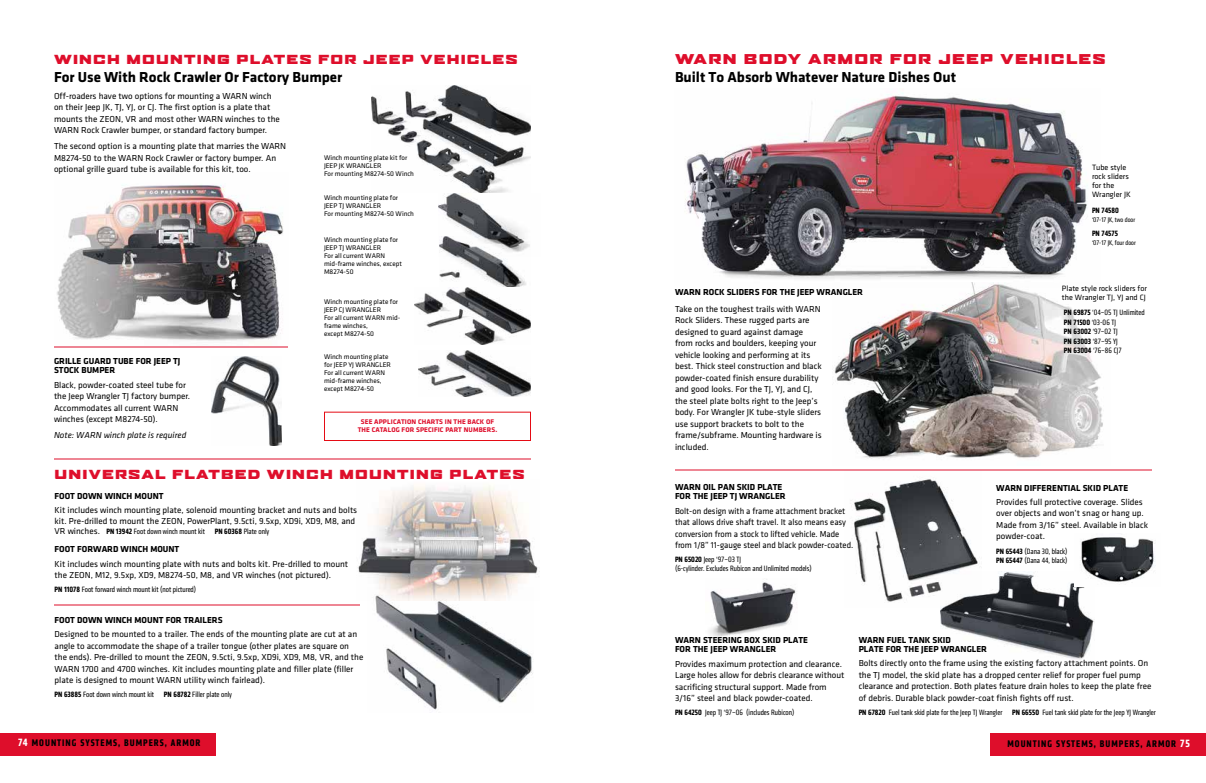
<style>
.page{position:relative;width:1206px;height:783px;background:#fff}
.page>*{position:absolute;margin:0;border:0;box-sizing:border-box;transform-origin:0 0}
.t1{font:700 15px "Klavika Basic";color:#000}
.t2{font:900 expanded 13px "Agency FB";letter-spacing:.1em;color:#de0e2b}
.t3{font:900 expanded 12px "Agency FB";letter-spacing:.1em;color:#de0e2b}
.t4{font:700 10px "Klavika Condensed";letter-spacing:.1em;color:#000}
.t5{font:9px/11.5px "Klavika Basic";color:#000}
.t6{font:700 9px/9px "Klavika Basic";color:#000}
.t7{font:9px/11.5px "Klavika Basic";color:#000;scale:.95 1}
.t8{font:italic 9px "Klavika Basic";color:#000}
.t9{font:8px/9.6px "Klavika Condensed";color:#000}
.t10{font:8px/9px "Klavika Basic";color:#000}
.t11{font:700 8px "Klavika Condensed";color:#000}
.t12{font:7px/8px "Klavika Basic";color:#000}
.t13{font:700 7px/8.4px "Klavika Basic";letter-spacing:.02em;color:#de0e2b;text-align:center}
.t14{font:7px "Klavika Condensed";color:#000}
.s1{font-family:"Klavika Basic";font-size:9px}
.s2{font-weight:700}
.s3{font-size:11px;color:#fff}
</style>
<div class="page">
<div style="left:0;top:733px;width:216px;height:22px;background:#de0e2b"></div>
<div style="left:990px;top:733px;width:216px;height:22px;background:#de0e2b"></div>
<img style="left:212px;top:357px;width:69px;height:89px">
<img style="left:414px;top:288px;width:116px;height:57px">
<img style="left:418px;top:351px;width:112px;height:46px">
<img style="left:439px;top:257px;width:87px;height:30px">
<img style="left:439px;top:193px;width:91px;height:64px">
<img style="left:371px;top:86px;width:159px;height:107px">
<img style="left:54px;top:184px;width:234px;height:163px">
<img style="left:358px;top:485px;width:182px;height:102px">
<img style="left:375px;top:587px;width:158px;height:123px">
<img style="left:685px;top:93px;width:403px;height:186px">
<img style="left:851px;top:479px;width:127px;height:123px">
<img style="left:941px;top:571px;width:153px;height:89px">
<img style="left:709px;top:579px;width:87px;height:58px">
<img style="left:1075px;top:537px;width:81px;height:50px">
<img style="left:834px;top:282px;width:269px;height:177px">
<hr style="left:675px;top:470px;width:477px;height:1px;background:#de0e2b">
<hr style="left:54px;top:605px;width:306px;height:1px;background:#de0e2b">
<hr style="left:54px;top:459px;width:477px;height:1px;background:#de0e2b">
<hr style="left:54px;top:347px;width:234px;height:1px;background:#de0e2b">
<div style="left:324px;top:412px;width:207px;height:29px;border:1px solid #e50b14"></div>
<h3 class="t3" style="left:54px;top:52px;width:465px">WINCH MOUNTING PLATES FOR JEEP VEHICLES</h3>
<h1 class="t1" style="left:54px;top:66px;width:290px">For Use With Rock Crawler Or Factory Bumper</h1>
<p class="t5" style="left:54px;top:90px;width:227px">Off-roaders have two options for mounting a WARN winch on their Jeep JK, TJ, YJ, or CJ. The first option is a plate that mounts the ZEON, VR and most other WARN winches to the WARN Rock Crawler bumper, or standard factory bumper.</p>
<p class="t5" style="left:54px;top:140px;width:234px">The second option is a mounting plate that marries the WARN<br>M8274-50 to the WARN Rock Crawler or factory bumper. An optional grille guard tube is available for this kit, too.</p>
<p class="t6" style="left:54px;top:356px;width:128px">GRILLE GUARD TUBE FOR JEEP TJ<br>STOCK BUMPER</p>
<p class="t5" style="left:54px;top:379px;width:138px">Black, powder-coated steel tube for the Jeep Wrangler TJ factory bumper.<br>Accommodates all current WARN winches (except M8274-50).</p>
<p class="t8" style="left:54px;top:429px;width:134px">Note: WARN winch plate is required</p>
<p class="t12" style="left:324px;top:153px;width:92px">Winch mounting plate kit for<br>JEEP JK WRANGLER<br>For mounting M8274-50 Winch</p>
<p class="t12" style="left:324px;top:194px;width:92px">Winch mounting plate for<br>JEEP TJ WRANGLER<br>For mounting M8274-50 Winch</p>
<p class="t12" style="left:324px;top:235px;width:80px">Winch mounting plate for<br>JEEP TJ WRANGLER<br>For all current WARN mid-frame winches, except<br>M8274-50</p>
<p class="t12" style="left:324px;top:297px;width:78px">Winch mounting plate for<br>JEEP CJ WRANGLER<br>For all current WARN mid&shy;frame winches,<br>except M8274-50</p>
<p class="t12" style="left:324px;top:352px;width:69px">Winch mounting plate for JEEP YJ WRANGLER<br>For all current WARN mid-frame winches, except M8274-50</p>
<p class="t13" style="left:358px;top:417px;width:141px">SEE APPLICATION CHARTS IN THE BACK OF<br>THE CATALOG FOR SPECIFIC PART NUMBERS.</p>
<h3 class="t3" style="left:55px;top:468px;width:472px">UNIVERSAL FLATBED WINCH MOUNTING PLATES</h3>
<p class="t6" style="left:55px;top:491px;width:111px">FOOT DOWN WINCH MOUNT</p>
<p class="t5" style="left:55px;top:504px;width:304px;line-height:10.8px">Kit includes winch mounting plate, solenoid mounting bracket and nuts and bolts kit. Pre-drilled to mount the ZEON, PowerPlant, 9.5cti, 9.5xp, XD9i, XD9, M8, and</p>
<p class="t9" style="left:55px;top:527px;width:216px"><span class="s1">VR winches.</span> <span class="s2">PN 13942</span> Foot down winch mount kit <span class="s2">PN 60368</span> Plate only</p>
<p class="t6" style="left:55px;top:545px;width:126px">FOOT FORWARD WINCH MOUNT</p>
<p class="t5" style="left:55px;top:558px;width:295px">Kit includes winch mounting plate with nuts and bolts kit. Pre-drilled to mount the ZEON, M12, 9.5xp, XD9, M8274-50, M8, and VR winches (not pictured).</p>
<p class="t9" style="left:55px;top:585px;width:143px"><span class="s2">PN 11078</span> Foot forward winch mount kit (not pictured)</p>
<p class="t6" style="left:55px;top:615px;width:170px">FOOT DOWN WINCH MOUNT FOR TRAILERS</p>
<p class="t5" style="left:55px;top:628px;width:310px">Designed to be mounted to a trailer. The ends of the mounting plate are cut at an angle to accommodate the shape of a trailer tongue (other plates are square on the ends). Pre-drilled to mount the ZEON, 9.5cti, 9.5xp, XD9i, XD9, M8, VR, and the WARN 1700 and 4700 winches. Kit includes mounting plate and filler plate (filler plate is designed to mount WARN utility winch fairlead).</p>
<p class="t9" style="left:55px;top:690px;width:179px"><span class="s2">PN 63885</span> Foot down winch mount kit <span class="s2">PN 68782</span> Filler plate only</p>
<h2 class="t2" style="left:675px;top:52px;width:432px">WARN BODY ARMOR FOR JEEP VEHICLES</h2>
<h1 class="t1" style="left:675px;top:67px;width:283px">Built To Absorb Whatever Nature Dishes Out</h1>
<p class="t6" style="left:675px;top:287px;width:190px">WARN ROCK SLIDERS FOR THE JEEP WRANGLER</p>
<p class="t5" style="left:675px;top:303px;width:148px">Take on the toughest trails with WARN Rock Sliders. These rugged parts are designed to guard against damage from rocks and boulders, keeping your vehicle looking and performing at its best. Thick steel construction and black powder-coated finish ensure durability and good looks. For the TJ, YJ, and CJ, the steel plate bolts right to the Jeep’s body. For Wrangler JK tube-style sliders use support brackets to bolt to the frame/subframe. Mounting hardware is included.</p>
<p class="t6" style="left:675px;top:482px;width:112px">WARN OIL PAN SKID PLATE<br>FOR THE JEEP TJ WRANGLER</p>
<p class="t7" style="left:675px;top:505px;width:189px">Bolt-on design with a frame attachment bracket that allows drive shaft travel. It also means easy conversion from a stock to lifted vehicle. Made from 1/8” 11-gauge steel and black powder-coated.</p>
<p class="t9" style="left:675px;top:555px;width:138px;line-height:9px"><span class="s2">PN 65020</span> Jeep ‘97–03 TJ<br>(6-cylinder. Excludes Rubicon and Unlimited models)</p>
<p class="t10" style="left:1092px;top:163px;width:40px">Tube style rock sliders for the<br>Wrangler JK</p>
<p class="t11" style="left:1092px;top:205px;width:28px">PN 74580</p>
<p class="t14" style="left:1092px;top:216px;width:45px">‘07-17 JK, two door</p>
<p class="t11" style="left:1092px;top:228px;width:27px">PN 74575</p>
<p class="t14" style="left:1092px;top:239px;width:45px">‘07-17 JK, four door</p>
<p class="t10" style="left:1062px;top:283px;width:86px">Plate style rock sliders for the Wrangler TJ, YJ and CJ</p>
<p class="t9" style="left:1064px;top:308px;width:82px"><span class="s2">PN 69875</span> ‘04–05 TJ Unlimited<br><span class="s2">PN 71500</span> ‘03-06 TJ<br><span class="s2">PN 63002</span> ‘97–02 TJ<br><span class="s2">PN 63003</span> ‘87–95 YJ<br><span class="s2">PN 63004</span> ‘76–86 CJ7</p>
<p class="t6" style="left:996px;top:483px;width:134px">WARN DIFFERENTIAL SKID PLATE</p>
<p class="t5" style="left:996px;top:496px;width:153px">Provides full protective coverage. Slides over objects and won’t snag or hang up.<br>Made from 3/16” steel. Available in black powder-coat.</p>
<p class="t9" style="left:996px;top:546px;width:73px"><span class="s2">PN 65443</span> (Dana 30, black)<br><span class="s2">PN 65447</span> (Dana 44, black)</p>
<p class="t6" style="left:675px;top:635px;width:134px">WARN STEERING BOX SKID PLATE<br>FOR THE JEEP WRANGLER</p>
<p class="t5" style="left:675px;top:658px;width:171px">Provides maximum protection and clearance.<br>Large holes allow for debris clearance without sacrificing structural support. Made from 3/16” steel and black powder-coated.</p>
<p class="t9" style="left:675px;top:708px;width:121px"><span class="s2">PN 64250</span> Jeep TJ ‘97–06 (includes Rubicon)</p>
<p class="t6" style="left:859px;top:635px;width:130px">WARN FUEL TANK SKID<br>PLATE FOR THE JEEP WRANGLER</p>
<p class="t5" style="left:859px;top:657px;width:294px">Bolts directly onto the frame using the existing factory attachment points. On the TJ model, the skid plate has a dropped center relief for proper fuel pump clearance and protection. Both plates feature drain holes to keep the plate free of debris. Durable black powder-coat finish fights off rust.</p>
<p class="t9" style="left:859px;top:707px;width:299px"><span class="s2">PN 67820</span> Fuel tank skid plate for the Jeep TJ Wrangler <span class="s2">PN 66550</span> Fuel tank skid plate for the Jeep YJ Wrangler</p>
<p class="t4" style="left:18px;top:736px;width:184px"><span class="s3">74</span> MOUNTING SYSTEMS, BUMPERS, ARMOR</p>
<p class="t4" style="left:1008px;top:737px;width:184px">MOUNTING SYSTEMS, BUMPERS, ARMOR <span class="s3">75</span></p>
</div>
